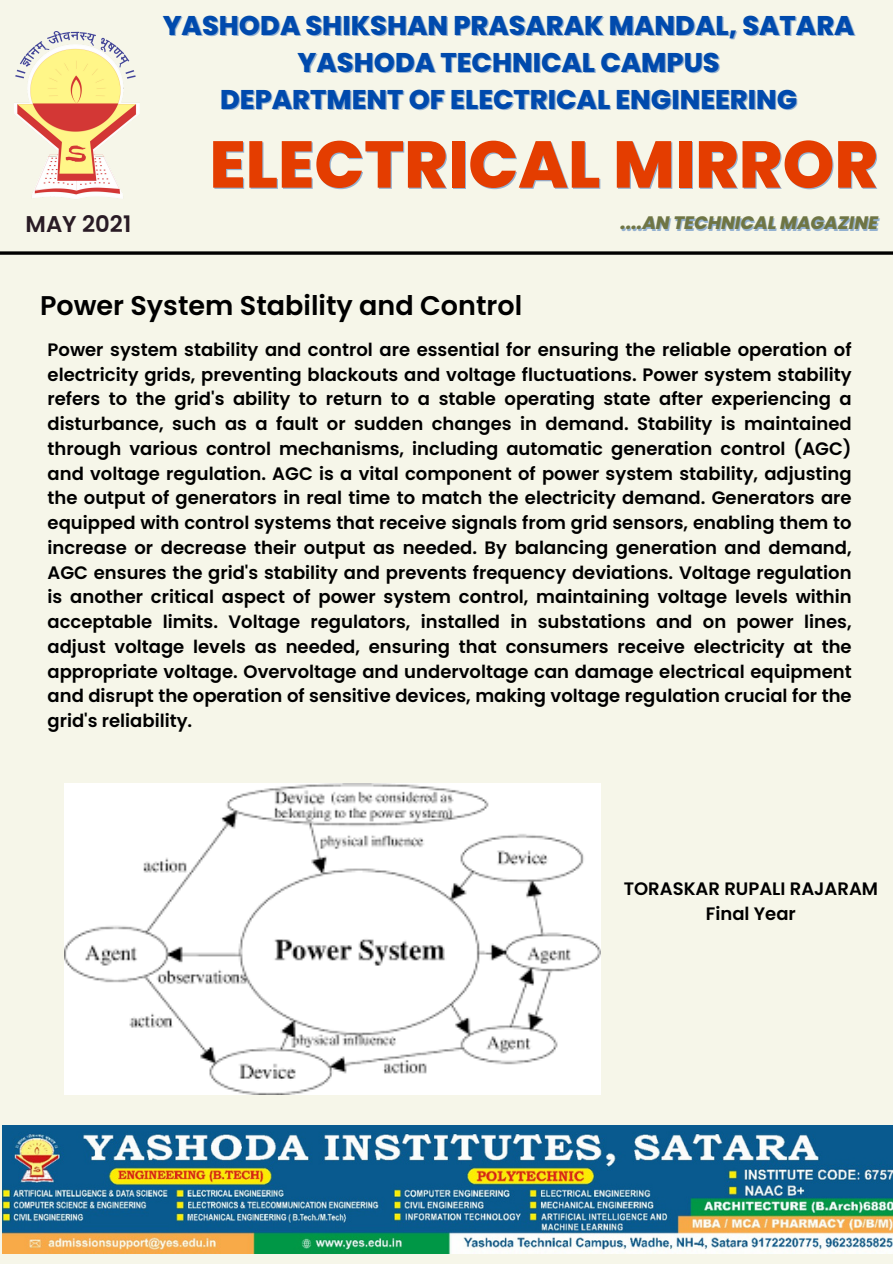
<style>
.page{position:relative;width:893px;height:1264px;background:#fff}
.page>*{position:absolute;margin:0;border:0;box-sizing:border-box;transform-origin:0 0}
.t1{font:800 66px "Poppins";color:#e43d00}
.t2{font:800 27px/37.2px "Poppins";color:#004aad;text-align:center}
.t3{font:600 27px "Poppins";color:#000}
.t4{font:600 22.8px "Poppins";color:#291b25}
.t5{font:600 18px/24.8px "Poppins";color:#000;text-align:justify}
.t6{font:italic 800 18px "Poppins";color:#6f7544}
.s1{color:rgb(0 74 173/.4)}
</style>
<div class="page">
<div style="left:0;top:0;width:892px;height:1263px;background:#f6f6e9"></div>
<svg style="left:0;top:251px;width:892px;height:4px;background:#252523"></svg>
<img style="left:14px;top:32px;width:125px;height:167px">
<img style="left:3px;top:1125px;width:889px;height:128px">
<img style="left:65px;top:784px;width:535px;height:310px">
<h2 class="t2" style="left:163px;top:7px;width:693px">YASHODA SHIKSHAN PRASARAK MANDAL, SATARA<br>YASHODA TECHNICAL CAMPUS<br>DEPARTMENT OF ELECTRICAL ENGINEERING</h2>
<h1 class="t1" style="left:209px;top:118px;width:670px">ELECTRICAL MIRROR</h1>
<p class="t4" style="left:26px;top:208px;width:107px">MAY 2021</p>
<p class="t6" style="left:621px;top:210px;width:258px"><span class="s1">....</span>AN TECHNICAL MAGAZINE</p>
<p class="t3" style="left:40px;top:287px;width:483px">Power System Stability and Control</p>
<h2 class="t5" style="left:48px;top:337px;width:805px">Power system stability and control are essential for ensuring the reliable operation of electricity grids, preventing blackouts and voltage fluctuations. Power system stability refers to the grid's ability to return to a stable operating state after experiencing a disturbance, such as a fault or sudden changes in demand. Stability is maintained through various control mechanisms, including automatic generation control (AGC) and voltage regulation. AGC is a vital component of power system stability, adjusting the output of generators in real time to match the electricity demand. Generators are equipped with control systems that receive signals from grid sensors, enabling them to increase or decrease their output as needed. By balancing generation and demand, AGC ensures the grid's stability and prevents frequency deviations. Voltage regulation is another critical aspect of power system control, maintaining voltage levels within acceptable limits. Voltage regulators, installed in substations and on power lines, adjust voltage levels as needed, ensuring that consumers receive electricity at the appropriate voltage. Overvoltage and undervoltage can damage electrical equipment and disrupt the operation of sensitive devices, making voltage regulation crucial for the grid's reliability.</h2>
<p class="t5" style="left:623px;top:876px;width:256px">TORASKAR RUPALI RAJARAM</p>
<p class="t5" style="left:705px;top:901px;width:91px">Final Year</p>
</div>
